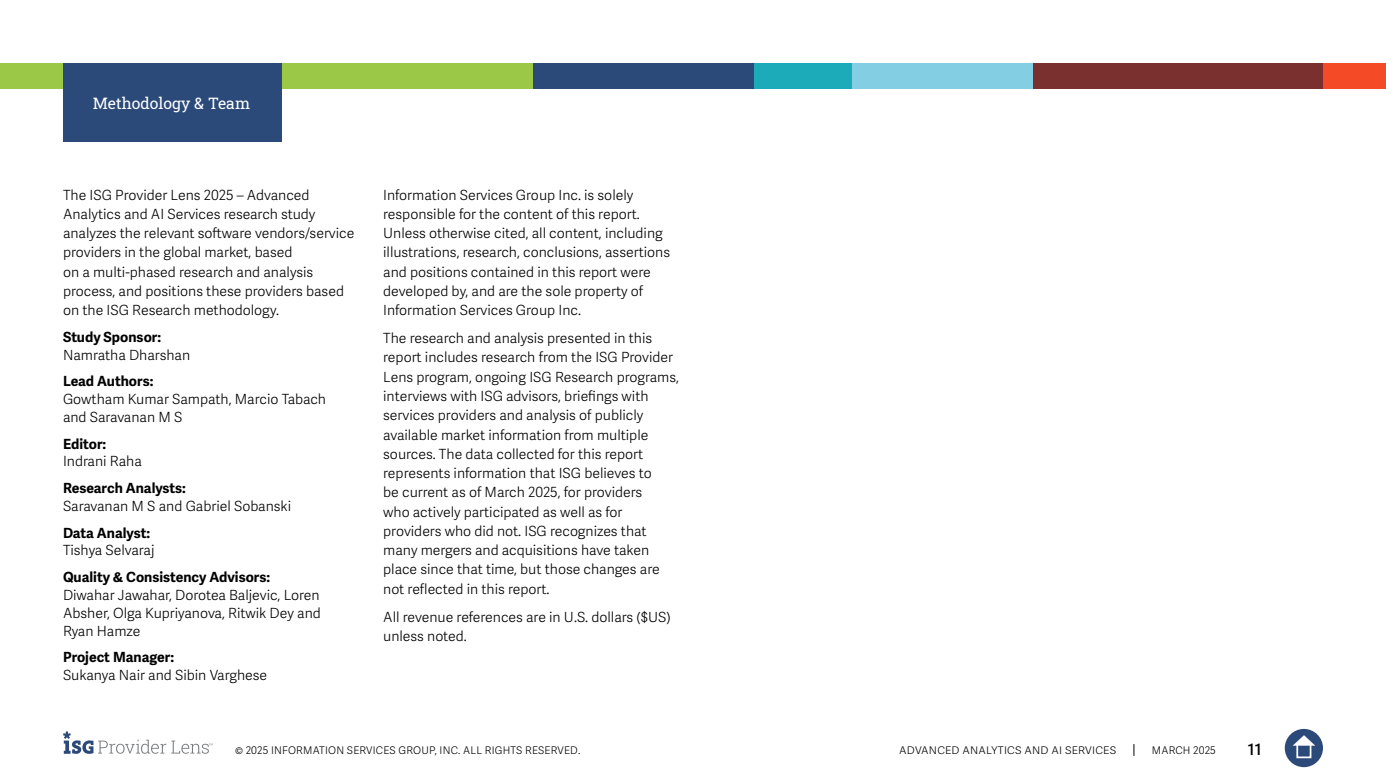
<style>
.page{position:relative;width:1386px;height:780px;background:#fff}
.page>*{position:absolute;margin:0;border:0;box-sizing:border-box;transform-origin:0 0}
.t1{font:15.75px "Roboto Slab ISG P Regular";color:#fff}
.t2{font:600 15.75px "Adelle Sans";color:#000}
.t3{font:300 14px/19.2px "Adelle Sans";color:#000}
.t4{font:700 14px "Adelle Sans";color:#000}
.t5{font:300 10.5px "Adelle Sans";letter-spacing:.02em;color:#000}
.t6{font:300 10.5px "Adelle Sans";letter-spacing:.02em;color:#000;scale:1.05 1}
</style>
<div class="page">
<svg style="left:1133px;top:744px;width:1px;height:12px"></svg>
<div style="left:1285px;top:729px;width:38px;height:38px;background:#2b4a79;border-radius:50%"></div>
<svg style="left:1293px;top:735px;width:22px;height:10px"></svg>
<div style="left:1296px;top:743px;width:15px;height:15px;border:2px solid #fff"></div>
<svg style="left:63px;top:731px;width:150px;height:23px"></svg>
<div style="left:0;top:63px;width:533px;height:25px;background:#9bc947"></div>
<div style="left:533px;top:63px;width:223px;height:25px;background:#2b4a79"></div>
<div style="left:850px;top:63px;width:184px;height:25px;background:#84cee3"></div>
<div style="left:1323px;top:63px;width:63px;height:25px;background:#f54a26"></div>
<div style="left:1033px;top:63px;width:290px;height:25px;background:#7a302e"></div>
<div style="left:754px;top:63px;width:98px;height:25px;background:#1cabb9"></div>
<div style="left:63px;top:63px;width:219px;height:79px;background:#2b4a79"></div>
<p class="t1" style="left:93px;top:92px;width:159px">Methodology &amp; Team</p>
<p class="t3" style="left:63px;top:185px;width:293px">The ISG Provider Lens 2025 – Advanced Analytics and AI Services research study analyzes the relevant software vendors/service providers in the global market, based<br>on a multi-phased research and analysis process, and positions these providers based on the ISG Research methodology.</p>
<p class="t4" style="left:63px;top:328px;width:100px">Study Sponsor:</p>
<p class="t3" style="left:63px;top:345px;width:129px">Namratha Dharshan</p>
<p class="t4" style="left:63px;top:373px;width:92px">Lead Authors:</p>
<p class="t3" style="left:63px;top:391px;width:265px;line-height:17.8px">Gowtham Kumar Sampath, Marcio Tabach and Saravanan M S</p>
<p class="t4" style="left:63px;top:435px;width:45px">Editor:</p>
<p class="t3" style="left:63px;top:452px;width:80px">Indrani Raha</p>
<p class="t4" style="left:63px;top:479px;width:125px">Research Analysts:</p>
<p class="t3" style="left:63px;top:497px;width:230px">Saravanan M S and Gabriel Sobanski</p>
<p class="t4" style="left:63px;top:524px;width:89px">Data Analyst:</p>
<p class="t3" style="left:63px;top:541px;width:93px">Tishya Selvaraj</p>
<p class="t4" style="left:63px;top:568px;width:209px">Quality &amp; Consistency Advisors:</p>
<p class="t3" style="left:63px;top:586px;width:259px;line-height:17.8px;text-align:justify">Diwahar Jawahar, Dorotea Baljevic, Loren Absher, Olga Kupriyanova, Ritwik Dey and Ryan Hamze</p>
<p class="t4" style="left:63px;top:649px;width:113px">Project Manager:</p>
<p class="t3" style="left:63px;top:666px;width:206px">Sukanya Nair and Sibin Varghese</p>
<p class="t3" style="left:383px;top:185px;width:288px">Information Services Group Inc. is solely responsible for the content of this report.<br>Unless otherwise cited, all content, including illustrations, research, conclusions, assertions and positions contained in this report were developed by, and are the sole property of Information Services Group Inc.</p>
<p class="t3" style="left:383px;top:329px;width:297px">The research and analysis presented in this report includes research from the ISG Provider Lens program, ongoing ISG Research programs, interviews with ISG advisors, briefings with services providers and analysis of publicly available market information from multiple sources. The data collected for this report represents information that ISG believes to<br>be current as of March 2025, for providers<br>who actively participated as well as for providers who did not. ISG recognizes that many mergers and acquisitions have taken place since that time, but those changes are not reflected in this report.</p>
<p class="t3" style="left:383px;top:607px;width:289px">All revenue references are in U.S. dollars ($US) unless noted.</p>
<p class="t5" style="left:235px;top:744px;width:347px">© 2025 INFORMATION SERVICES GROUP, INC. ALL RIGHTS RESERVED.</p>
<p class="t6" style="left:899px;top:744px;width:208px">ADVANCED ANALYTICS AND AI SERVICES</p>
<p class="t5" style="left:1152px;top:744px;width:65px">MARCH 2025</p>
<p class="t2" style="left:1248px;top:740px;width:15px">11</p>
</div>
